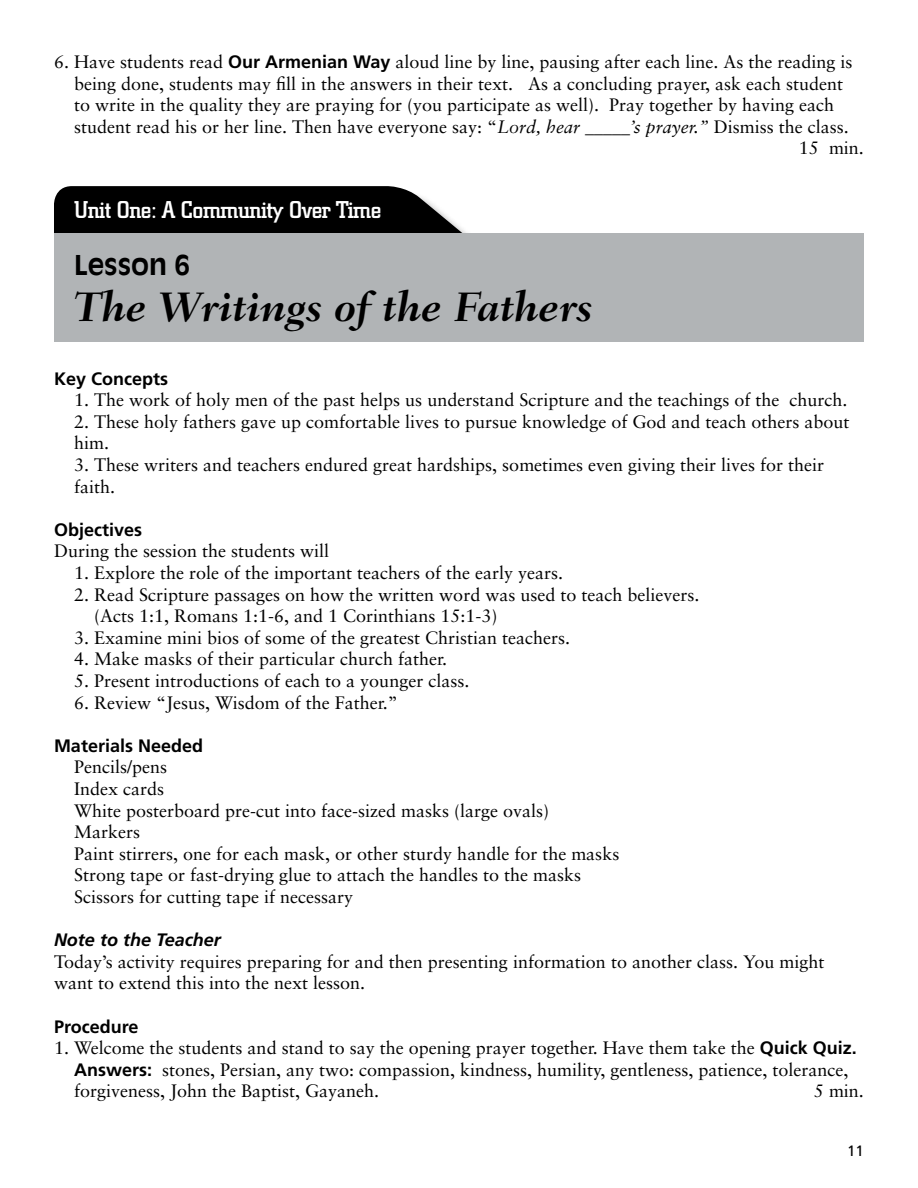
<style>
.page{position:relative;width:918px;height:1188px;background:#fff}
.page>*{position:absolute;margin:0;border:0;box-sizing:border-box;transform-origin:0 0}
.t1{font:italic 700 42px "Fairfield LH";color:#000}
.t2{font:700 27px "Antique Olive";color:#000}
.t3{font:500 24px "City";letter-spacing:-.02em;color:#fff}
.t4{font:18px/21.6px "Sabon";color:#000}
.t5{font:700 18px "Frutiger";color:#000}
.t6{font:italic 700 18px "Frutiger";color:#000}
.t7{font:15px "Frutiger";color:#000}
.s1{font-family:"Frutiger";font-weight:700}
.s2{font-style:italic}
</style>
<div class="page">
<svg style="left:54px;top:186px;width:412px;height:47px;background:#151515"></svg>
<div style="left:54px;top:233px;width:810px;height:108px;background:#b1b4b6"></div>
<p class="t4" style="left:54px;top:51px;width:800px">6. Have students read <span class="s1">Our Armenian Way</span> aloud line by line, pausing after each line. As the reading is</p>
<p class="t4" style="left:74px;top:72px;width:771px">being done, students may fill in the answers in their text. As a concluding prayer, ask each student</p>
<p class="t4" style="left:74px;top:94px;width:762px">to write in the quality they are praying for (you participate as well). Pray together by having each</p>
<p class="t4" style="left:74px;top:116px;width:776px">student read his or her line. Then have everyone say: “<span class="s2">Lord, hear _____’s prayer.”</span> Dismiss the class.</p>
<p class="t4" style="left:799px;top:137px;width:67px">15 min.</p>
<h3 class="t3" style="left:74px;top:197px;width:309px">Unit One: A Community Over Time</h3>
<h2 class="t2" style="left:74px;top:248px;width:117px">Lesson 6</h2>
<h1 class="t1" style="left:74px;top:283px;width:520px">The Writings of the Fathers</h1>
<p class="t5" style="left:54px;top:368px;width:116px">Key Concepts</p>
<p class="t4" style="left:74px;top:389px;width:775px">1. The work of holy men of the past helps us understand Scripture and the teachings of the church.</p>
<p class="t4" style="left:74px;top:411px;width:777px">2. These holy fathers gave up comfortable lives to pursue knowledge of God and teach others about him.</p>
<p class="t4" style="left:74px;top:454px;width:752px">3. These writers and teachers endured great hardships, sometimes even giving their lives for their faith.</p>
<p class="t5" style="left:54px;top:519px;width:90px">Objectives</p>
<p class="t4" style="left:54px;top:540px;width:277px">During the session the students will</p>
<p class="t4" style="left:74px;top:562px;width:491px">1. Explore the role of the important teachers of the early years.</p>
<p class="t4" style="left:94px;top:583px;width:607px;text-indent:-20px">2. Read Scripture passages on how the written word was used to teach believers. (Acts 1:1, Romans 1:1-6, and 1 Corinthians 15:1-3)</p>
<p class="t4" style="left:74px;top:627px;width:498px">3. Examine mini bios of some of the greatest Christian teachers.</p>
<p class="t4" style="left:74px;top:648px;width:375px">4. Make masks of their particular church father.</p>
<p class="t4" style="left:74px;top:670px;width:397px">5. Present introductions of each to a younger class.</p>
<p class="t4" style="left:74px;top:691px;width:325px">6. Review “Jesus, Wisdom of the Father.”</p>
<p class="t5" style="left:54px;top:735px;width:151px">Materials Needed</p>
<p class="t4" style="left:74px;top:756px;width:547px">Pencils/pens<br>Index cards<br>White posterboard pre-cut into face-sized masks (large ovals)<br>Markers<br>Paint stirrers, one for each mask, or other sturdy handle for the masks Strong tape or fast-drying glue to attach the handles to the masks Scissors for cutting tape if necessary</p>
<p class="t6" style="left:54px;top:929px;width:168px">Note to the Teacher</p>
<p class="t4" style="left:54px;top:951px;width:772px">Today’s activity requires preparing for and then presenting information to another class. You might want to extend this into the next lesson.</p>
<p class="t5" style="left:54px;top:1016px;width:86px">Procedure</p>
<p class="t4" style="left:74px;top:1037px;width:784px;text-indent:-20px">1. Welcome the students and stand to say the opening prayer together. Have them take the <span class="s1">Quick Quiz.<br>Answers:</span> stones, Persian, any two: compassion, kindness, humility, gentleness, patience, tolerance, forgiveness, John the Baptist, Gayaneh.</p>
<p class="t4" style="left:814px;top:1080px;width:52px">5 min.</p>
<p class="t7" style="left:847px;top:1142px;width:18px">11</p>
</div>
